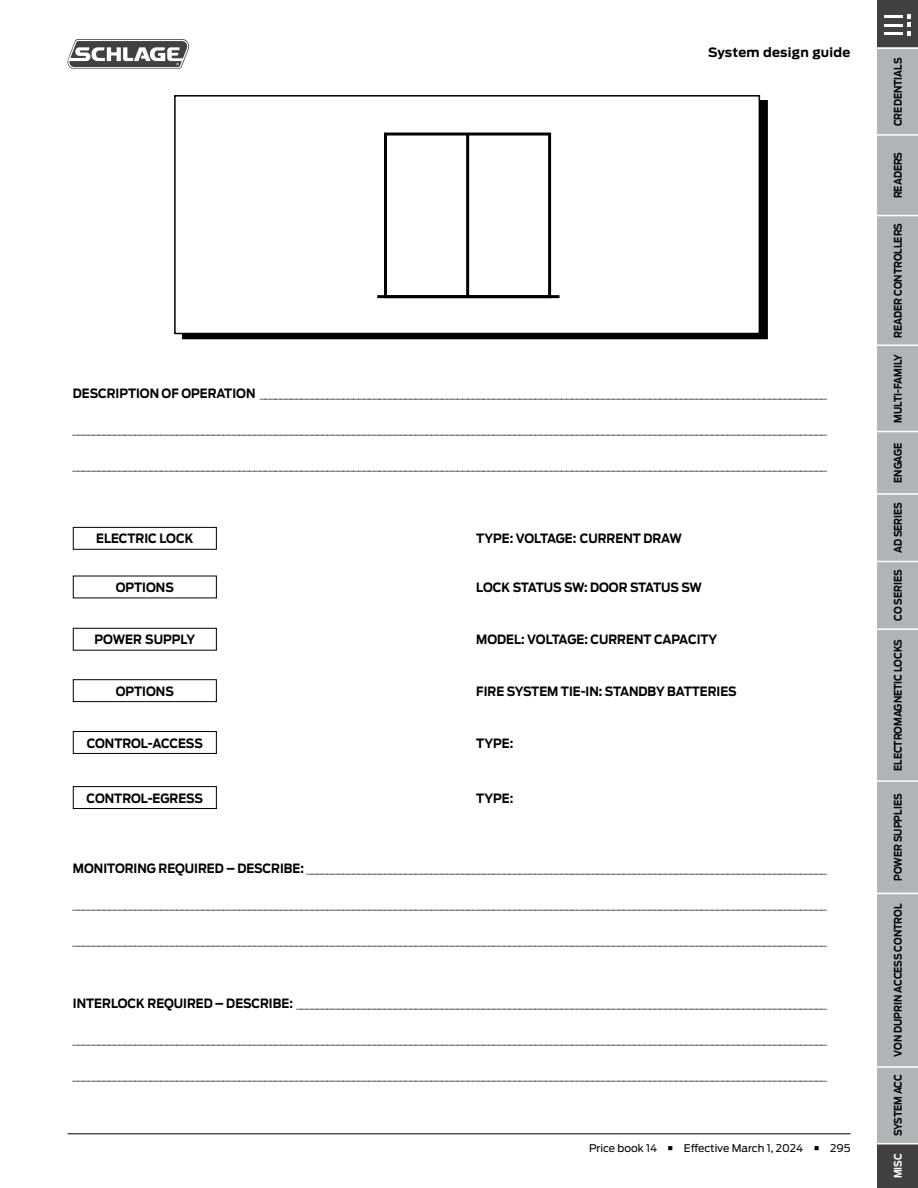
<style>
.page{position:relative;width:918px;height:1188px;background:#fff}
.page>*{position:absolute;margin:0;border:0;box-sizing:border-box;transform-origin:0 0}
.t1{font:200 12.75px "Antenna";color:#000;scale:.9 1}
.t2{font:700 12.75px "Antenna";color:#000;scale:.9 1}
.t3{font:700 12.75px "Antenna";letter-spacing:.025em;color:#000}
.t4{font:700 10.5px "Antenna";color:#000;scale:.85 1}
.t5{font:10.5px "Antenna";color:#000}
.t6{font:700 10.5px "Antenna";letter-spacing:-.03em;color:#000;scale:.85 1}
.t7{font:700 10.5px "Antenna";color:#fff;scale:.85 1}
.s1{font-weight:700}
</style>
<div class="page">
<hr style="left:68px;top:1134px;width:782px;height:1px;background:#000">
<svg style="left:68px;top:39px;width:121px;height:30px"></svg>
<div style="left:73px;top:527px;width:144px;height:23px;border:1px solid #000"></div>
<div style="left:73px;top:628px;width:144px;height:23px;border:1px solid #000"></div>
<div style="left:73px;top:679px;width:144px;height:23px;border:1px solid #000"></div>
<div style="left:73px;top:731px;width:144px;height:23px;border:1px solid #000"></div>
<div style="left:73px;top:786px;width:144px;height:23px;border:1px solid #000"></div>
<div style="left:174px;top:95px;width:586px;height:239px;border:2px solid #000"></div>
<div style="left:384px;top:133px;width:167px;height:165px;border:3px solid #000"></div>
<hr style="left:466px;top:134px;width:3px;height:162px;background:#000">
<hr style="left:377px;top:295px;width:183px;height:3px;background:#000">
<div style="left:878px;top:0;width:40px;height:48px;background:#414042"></div>
<svg style="left:885px;top:14px;width:26px;height:21px"></svg>
<div style="left:878px;top:49px;width:40px;height:86px;background:#b1b4b6"></div>
<div style="left:878px;top:135px;width:40px;height:81px;background:#b1b4b6"></div>
<div style="left:878px;top:216px;width:40px;height:129px;background:#b1b4b6"></div>
<div style="left:878px;top:345px;width:40px;height:87px;background:#b1b4b6"></div>
<div style="left:878px;top:432px;width:40px;height:62px;background:#b1b4b6"></div>
<div style="left:878px;top:494px;width:40px;height:68px;background:#b1b4b6"></div>
<div style="left:878px;top:562px;width:40px;height:67px;background:#b1b4b6"></div>
<div style="left:878px;top:629px;width:40px;height:152px;background:#b1b4b6"></div>
<div style="left:878px;top:781px;width:40px;height:112px;background:#b1b4b6"></div>
<div style="left:878px;top:893px;width:40px;height:174px;background:#b1b4b6"></div>
<div style="left:878px;top:1067px;width:40px;height:77px;background:#b1b4b6"></div>
<div style="left:878px;top:1144px;width:40px;height:44px;background:#414042"></div>
<hr style="left:876px;top:134px;width:42px;height:2px;background:#fff">
<hr style="left:876px;top:215px;width:42px;height:1px;background:#fff">
<hr style="left:876px;top:345px;width:42px;height:1px;background:#fff">
<hr style="left:876px;top:431px;width:42px;height:1px;background:#fff">
<hr style="left:876px;top:493px;width:42px;height:2px;background:#fff">
<hr style="left:876px;top:561px;width:42px;height:1px;background:#fff">
<hr style="left:876px;top:629px;width:42px;height:1px;background:#fff">
<hr style="left:876px;top:780px;width:42px;height:2px;background:#fff">
<hr style="left:876px;top:893px;width:42px;height:1px;background:#fff">
<hr style="left:876px;top:1066px;width:42px;height:2px;background:#fff">
<hr style="left:876px;top:1143px;width:42px;height:1px;background:#fff">
<p class="t3" style="left:708px;top:44px;width:144px">System design guide</p>
<p class="t1" style="left:73px;top:385px;width:839px"><span class="s1">DESCRIPTION OF OPERATION</span> _____________________________________________________________________________________________________________</p>
<p class="t1" style="left:73px;top:421px;width:839px">_________________________________________________________________________________________________________________________________________________</p>
<p class="t1" style="left:73px;top:457px;width:839px">_________________________________________________________________________________________________________________________________________________</p>
<p class="t2" style="left:96px;top:530px;width:110px">ELECTRIC LOCK</p>
<p class="t2" style="left:476px;top:530px;width:230px">TYPE: VOLTAGE: CURRENT DRAW</p>
<p class="t2" style="left:476px;top:579px;width:252px">LOCK STATUS SW: DOOR STATUS SW</p>
<p class="t2" style="left:116px;top:579px;width:66px">OPTIONS</p>
<p class="t2" style="left:95px;top:631px;width:113px">POWER SUPPLY</p>
<p class="t2" style="left:476px;top:631px;width:269px">MODEL: VOLTAGE: CURRENT CAPACITY</p>
<p class="t2" style="left:116px;top:682px;width:66px">OPTIONS</p>
<p class="t2" style="left:476px;top:682px;width:291px">FIRE SYSTEM TIE-IN: STANDBY BATTERIES</p>
<p class="t2" style="left:87px;top:734px;width:131px">CONTROL-ACCESS</p>
<p class="t2" style="left:476px;top:734px;width:43px">TYPE:</p>
<p class="t2" style="left:87px;top:789px;width:131px">CONTROL-EGRESS</p>
<p class="t2" style="left:476px;top:789px;width:43px">TYPE:</p>
<p class="t1" style="left:73px;top:860px;width:839px"><span class="s1">MONITORING REQUIRED – DESCRIBE:</span> ____________________________________________________________________________________________________</p>
<p class="t1" style="left:73px;top:896px;width:839px">_________________________________________________________________________________________________________________________________________________</p>
<p class="t1" style="left:73px;top:932px;width:839px">_________________________________________________________________________________________________________________________________________________</p>
<p class="t1" style="left:73px;top:995px;width:839px"><span class="s1">INTERLOCK REQUIRED – DESCRIBE:</span> ______________________________________________________________________________________________________</p>
<p class="t1" style="left:73px;top:1031px;width:839px">_________________________________________________________________________________________________________________________________________________</p>
<p class="t1" style="left:73px;top:1067px;width:839px">_________________________________________________________________________________________________________________________________________________</p>
<p class="t5" style="left:589px;top:1141px;width:263px">Price book 14 ○ Effective March 1, 2024 ○ 295</p>
<p class="t4" style="left:891px;top:126px;width:82px;rotate:-90deg">CREDENTIALS</p>
<p class="t4" style="left:891px;top:198px;width:56px;rotate:-90deg">READERS</p>
<p class="t4" style="left:891px;top:338px;width:136px;rotate:-90deg">READER CONTROLLERS</p>
<p class="t4" style="left:891px;top:423px;width:83px;rotate:-90deg">MULTI-FAMILY</p>
<p class="t4" style="left:891px;top:483px;width:49px;rotate:-90deg">ENGAGE</p>
<p class="t4" style="left:891px;top:553px;width:62px;rotate:-90deg">AD SERIES</p>
<p class="t4" style="left:891px;top:621px;width:62px;rotate:-90deg">CO SERIES</p>
<p class="t4" style="left:891px;top:771px;width:157px;rotate:-90deg">ELECTROMAGNETIC LOCKS</p>
<p class="t4" style="left:891px;top:881px;width:104px;rotate:-90deg">POWER SUPPLIES</p>
<p class="t4" style="left:891px;top:1057px;width:181px;rotate:-90deg">VON DUPRIN ACCESS CONTROL</p>
<p class="t6" style="left:891px;top:1136px;width:75px;rotate:-90deg">SYSTEM ACC</p>
<p class="t7" style="left:891px;top:1178px;width:31px;rotate:-90deg">MISC</p>
</div>
